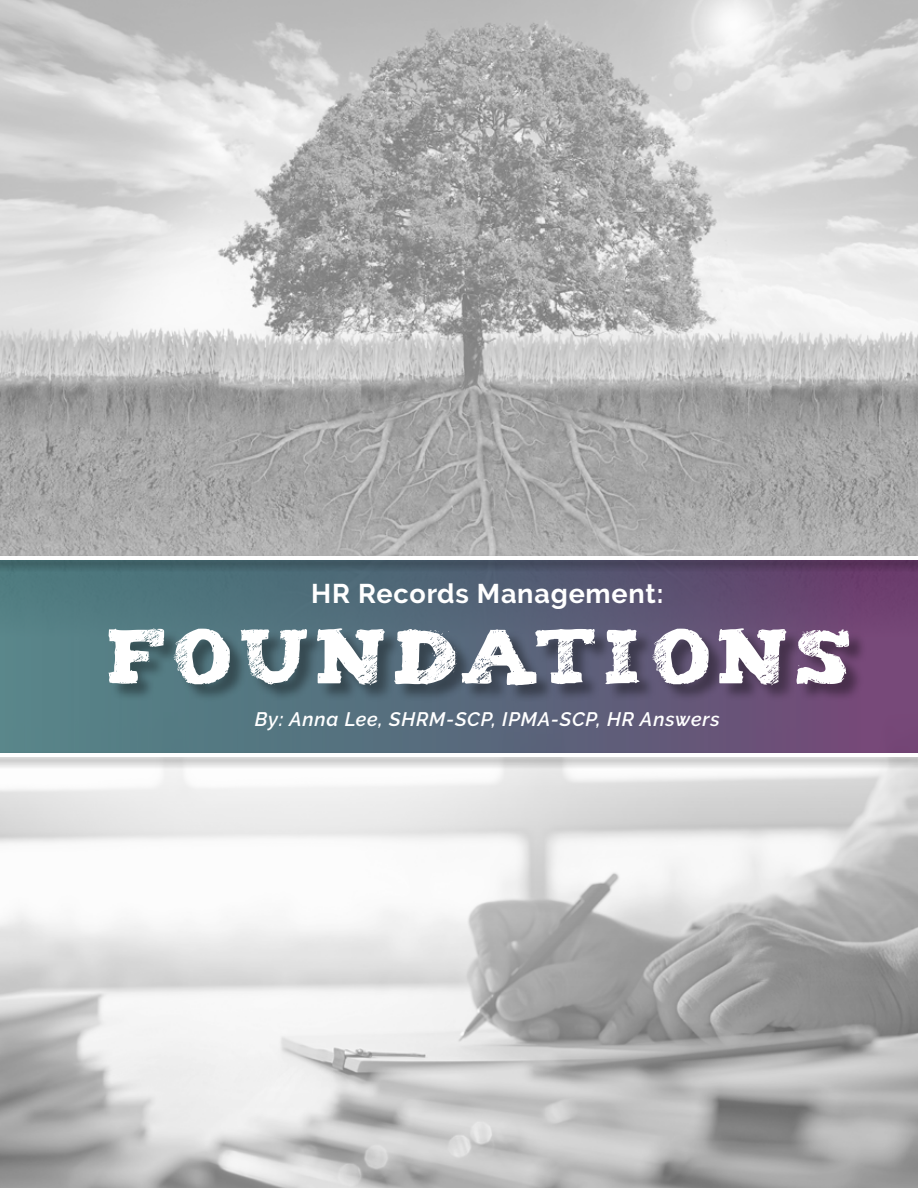
<style>
.page{position:relative;width:918px;height:1188px;background:#fff}
.page>*{position:absolute;margin:0;border:0;box-sizing:border-box;transform-origin:0 0}
.t1{font:63px "Tiza";letter-spacing:.14em;color:#fff}
.t2{font:700 27px "Raleway";letter-spacing:.03em;color:#fff}
.t3{font:italic 600 19.5px "Raleway";letter-spacing:.04em;color:#fff}
</style>
<div class="page">
<img style="left:0;top:0;width:918px;height:1108px">
<div style="left:0;top:556px;width:918px;height:201px;background:#774878"></div>
<div style="left:0;top:560px;width:861px;height:193px;background:linear-gradient(to right,#4d8685,#664771)"></div>
<div style="left:110px;top:629px;width:757px;height:74px;background:#000;opacity:.37"></div>
<div style="left:0;top:553px;width:918px;height:20px;background:#000;opacity:.48"></div>
<hr style="left:0;top:556px;width:917px;height:4px;background:#fff">
<div style="left:0;top:750px;width:918px;height:20px;background:#000;opacity:.48"></div>
<hr style="left:0;top:753px;width:918px;height:4px;background:#fff">
<h2 class="t2" style="left:311px;top:578px;width:354px">HR Records Management:</h2>
<h1 class="t1" style="left:109px;top:606px;width:746px">FOUNDATIONS</h1>
<p class="t3" style="left:255px;top:708px;width:466px">By: Anna Lee, SHRM-SCP, IPMA-SCP, HR Answers</p>
</div>
